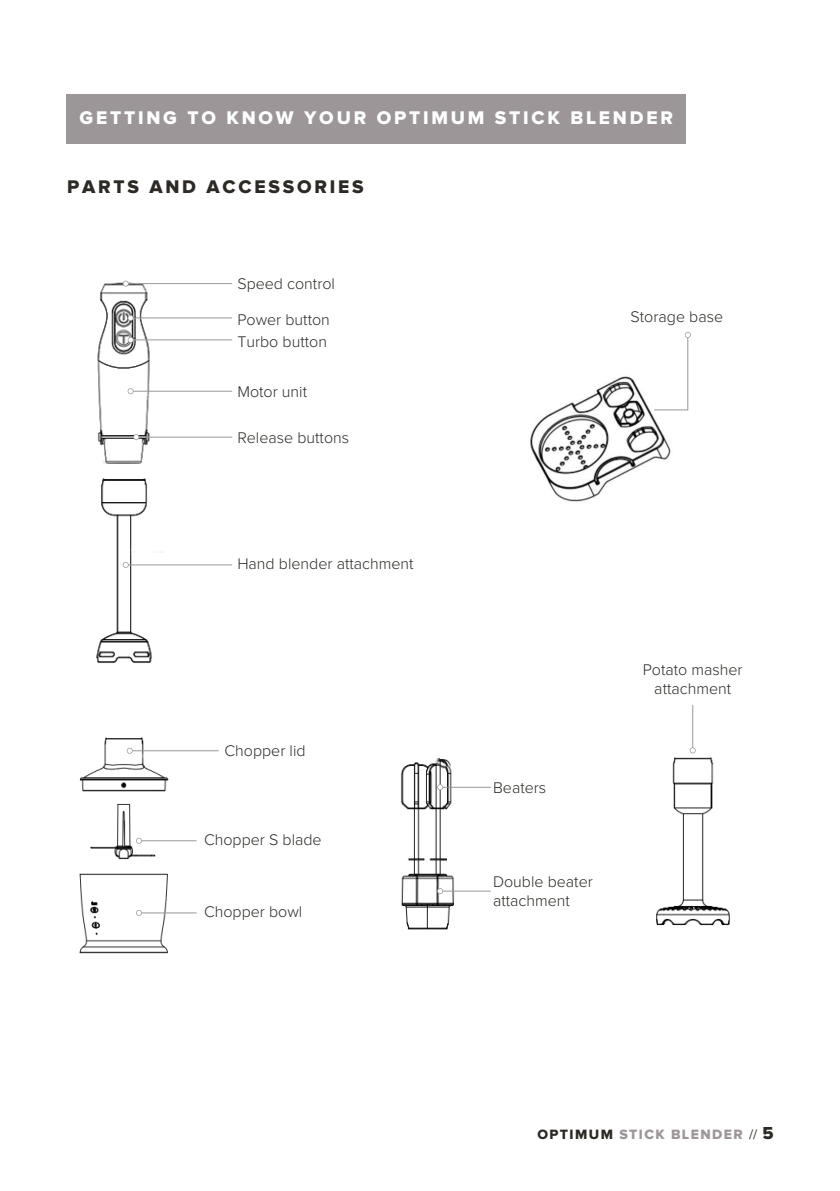
<style>
.page{position:relative;width:840px;height:1191px;background:#fff}
.page>*{position:absolute;margin:0;border:0;box-sizing:border-box;transform-origin:0 0}
.t1{font:19px "Proxima Nova Extrabld";letter-spacing:.145em;color:#fff}
.t2{font:19px "Proxima Nova Extrabld";letter-spacing:.145em;color:#2d2a26}
.t3{font:300 16px/19.2px "Proxima Nova";color:#2d2a26}
.t4{font:14px "Proxima Nova Extrabld";letter-spacing:.1em;color:#9c9699}
.s1{color:#2d2a26}
.s2{font-family:"Proxima Nova";color:#2d2a26}
.s3{font-size:18px;color:#2d2a26}
</style>
<div class="page">
<div style="left:66px;top:94px;width:619px;height:49px;background:#9c9699"></div>
<img style="left:401px;top:758px;width:58px;height:172px">
<hr style="left:440px;top:786px;width:50px;height:1px;background:#9c9699">
<svg style="left:437px;top:784px;width:6px;height:6px"></svg>
<hr style="left:440px;top:890px;width:50px;height:1px;background:#9c9699">
<svg style="left:437px;top:888px;width:6px;height:6px"></svg>
<img style="left:96px;top:280px;width:68px;height:383px">
<hr style="left:125px;top:283px;width:107px;height:1px;background:#9c9699">
<svg style="left:123px;top:281px;width:6px;height:5px"></svg>
<hr style="left:130px;top:317px;width:102px;height:1px;background:#9c9699">
<svg style="left:127px;top:315px;width:6px;height:6px"></svg>
<hr style="left:130px;top:339px;width:102px;height:1px;background:#9c9699">
<svg style="left:127px;top:337px;width:6px;height:6px"></svg>
<hr style="left:130px;top:391px;width:102px;height:1px;background:#9c9699">
<svg style="left:127px;top:388px;width:6px;height:6px"></svg>
<hr style="left:136px;top:436px;width:96px;height:1px;background:#9c9699">
<svg style="left:133px;top:434px;width:6px;height:6px"></svg>
<hr style="left:125px;top:564px;width:107px;height:1px;background:#9c9699">
<svg style="left:123px;top:562px;width:6px;height:6px"></svg>
<img style="left:530px;top:333px;width:161px;height:169px">
<div style="left:663px;top:418px;width:48px;height:18px;background:#fff"></div>
<svg style="left:652px;top:332px;width:38px;height:79px"></svg>
<img style="left:79px;top:737px;width:117px;height:217px">
<hr style="left:129px;top:750px;width:89px;height:1px;background:#9c9699">
<svg style="left:127px;top:747px;width:6px;height:6px"></svg>
<hr style="left:139px;top:840px;width:57px;height:1px;background:#9c9699">
<svg style="left:136px;top:837px;width:6px;height:6px"></svg>
<hr style="left:139px;top:912px;width:57px;height:1px;background:#9c9699">
<svg style="left:136px;top:910px;width:6px;height:6px"></svg>
<img style="left:656px;top:744px;width:74px;height:182px">
<hr style="left:691px;top:705px;width:1px;height:45px;background:#9c9699">
<svg style="left:689px;top:747px;width:6px;height:6px"></svg>
<p class="t1" style="left:80px;top:107px;width:594px">GETTING TO KNOW YOUR OPTIMUM STICK BLENDER</p>
<p class="t2" style="left:67px;top:175px;width:298px">PARTS AND ACCESSORIES</p>
<p class="t3" style="left:237px;top:274px;width:99px">Speed control</p>
<p class="t3" style="left:237px;top:309px;width:94px;line-height:22px">Power button<br>Turbo button</p>
<p class="t3" style="left:237px;top:382px;width:71px">Motor unit</p>
<p class="t3" style="left:237px;top:428px;width:113px">Release buttons</p>
<p class="t3" style="left:237px;top:554px;width:177px">Hand blender attachment</p>
<p class="t3" style="left:224px;top:742px;width:82px">Chopper lid</p>
<p class="t3" style="left:204px;top:830px;width:119px">Chopper S blade</p>
<p class="t3" style="left:204px;top:903px;width:100px">Chopper bowl</p>
<p class="t3" style="left:630px;top:308px;width:94px">Storage base</p>
<p class="t3" style="left:493px;top:778px;width:55px">Beaters</p>
<p class="t3" style="left:493px;top:873px;width:101px">Double beater attachment</p>
<p class="t3" style="left:642px;top:660px;width:101px;text-align:center">Potato masher attachment</p>
<p class="t4" style="left:537px;top:1126px;width:237px"><span class="s1">OPTIMUM</span> STICK BLENDER <span class="s2">//</span> <span class="s3">5</span></p>
</div>
